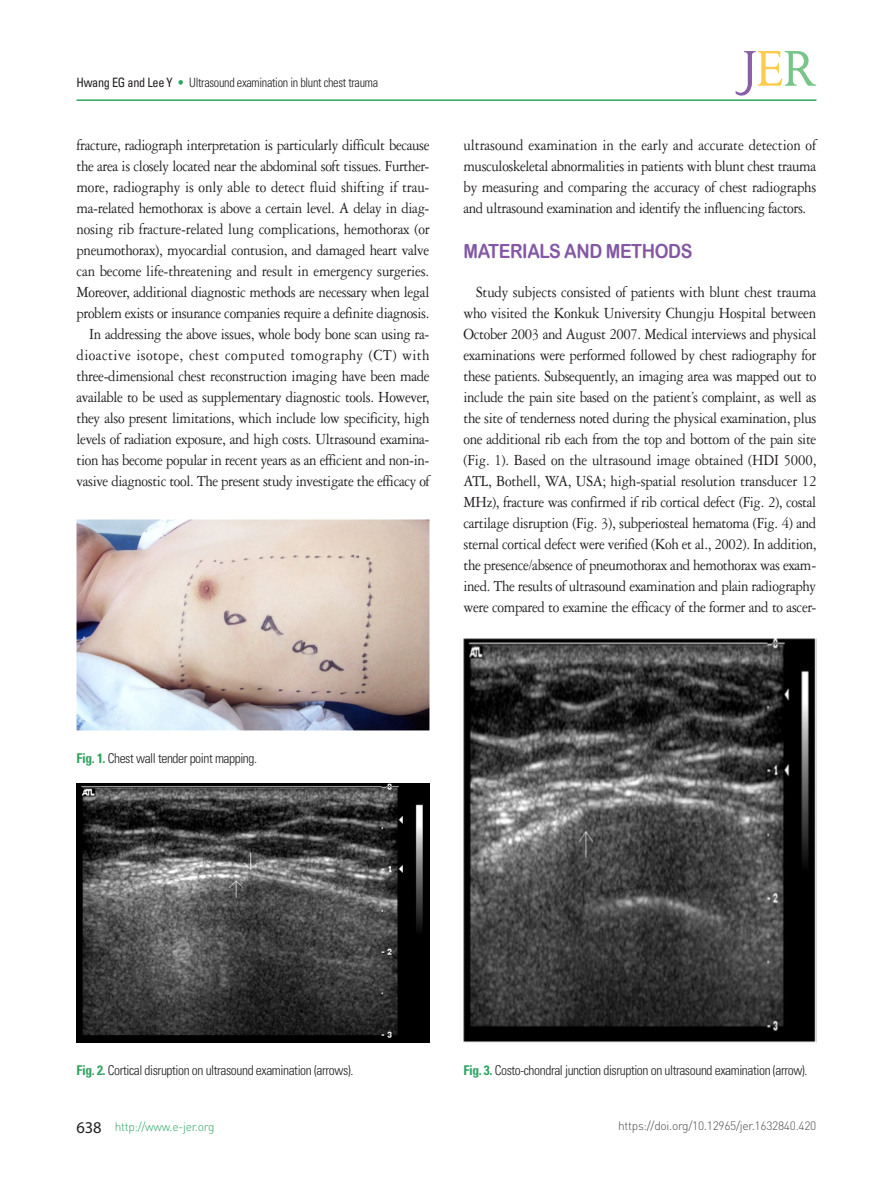
<style>
.page{position:relative;width:893px;height:1191px;background:#fff}
.page>*{position:absolute;margin:0;border:0;box-sizing:border-box;transform-origin:0 0}
.본문_대제목{font:19.5px "Arial Rounded MT Bold";letter-spacing:-.025em;color:#8458a4;scale:.9 1}
.본문_영문{font:16.5px/21px "Garamond 3 LT Std";letter-spacing:-.025em;color:#231f20;text-align:justify;scale:.9 1}
.표제목_그림설명{font:300 condensed 13.5px "Univers LT Std";letter-spacing:-.03em;color:#231f20}
.하시라{font:300 condensed 12.9px "Univers LT Std";letter-spacing:-.025em;color:#231f20;scale:.95 1}
.t1{font:300 12px "DIN Pro";letter-spacing:-.025em;color:#4b4c4d}
.t2{font:300 12px "DIN Pro";letter-spacing:-.025em;color:#30a463}
.s1{font-weight:400}
.s2{color:#30a463}
.s3{font-weight:700;color:#30a463}
.s4{font-family:"Myriad Pro";font-weight:400;font-size:16.5px;color:#231f20}
</style>
<div class="page">
<hr style="left:77px;top:99px;width:739px;height:2px;background:#30a463">
<svg style="left:736px;top:51px;width:80px;height:45px"></svg>
<img style="left:77px;top:519px;width:352px;height:211px">
<img style="left:463px;top:638px;width:353px;height:404px">
<img style="left:77px;top:783px;width:352px;height:259px">
<p class="하시라" style="left:77px;top:74px;width:319px"><span class="s1">Hwang EG and Lee Y</span> <span class="s2">•</span> Ultrasound examination in blunt chest trauma</p>
<p class="본문_영문" style="left:77px;top:134px;width:394px">fracture, radiograph interpretation is particularly difficult because the area is closely located near the abdominal soft tissues. Further&shy;more, radiography is only able to detect fluid shifting if trau&shy;ma-related hemothorax is above a certain level. A delay in diag&shy;nosing rib fracture-related lung complications, hemothorax (or pneumothorax), myocardial contusion, and damaged heart valve can become life-threatening and result in emergency surgeries.<br>Moreover, additional diagnostic methods are necessary when legal problem exists or insurance companies require a definite diagnosis.</p>
<p class="본문_영문" style="left:77px;top:323px;width:394px;text-indent:13px">In addressing the above issues, whole body bone scan using ra&shy;dioactive isotope, chest computed tomography (CT) with three-dimensional chest reconstruction imaging have been made available to be used as supplementary diagnostic tools. However, they also present limitations, which include low specificity, high levels of radiation exposure, and high costs. Ultrasound examina&shy;tion has become popular in recent years as an efficient and non-in&shy;vasive diagnostic tool. The present study investigate the efficacy of</p>
<p class="본문_영문" style="left:463px;top:134px;width:394px">ultrasound examination in the early and accurate detection of musculoskeletal abnormalities in patients with blunt chest trauma by measuring and comparing the accuracy of chest radiographs and ultrasound examination and identify the influencing factors.</p>
<p class="본문_대제목" style="left:463px;top:239px;width:256px">MATERIALS AND METHODS</p>
<p class="본문_영문" style="left:463px;top:281px;width:394px;text-indent:13px">Study subjects consisted of patients with blunt chest trauma who visited the Konkuk University Chungju Hospital between October 2003 and August 2007. Medical interviews and physical examinations were performed followed by chest radiography for these patients. Subsequently, an imaging area was mapped out to include the pain site based on the patient’s complaint, as well as the site of tenderness noted during the physical examination, plus one additional rib each from the top and bottom of the pain site (Fig. 1). Based on the ultrasound image obtained (HDI 5000, ATL, Bothell, WA, USA; high-spatial resolution transducer 12<br>MHz), fracture was confirmed if rib cortical defect (Fig. 2), costal cartilage disruption (Fig. 3), subperiosteal hematoma (Fig. 4) and sternal cortical defect were verified (Koh et al., 2002). In addition, the presence/absence of pneumothorax and hemothorax was exam&shy;ined. The results of ultrasound examination and plain radiography were compared to examine the efficacy of the former and to ascer-</p>
<p class="표제목_그림설명" style="left:77px;top:750px;width:182px"><span class="s3">Fig. 1.</span> Chest wall tender point mapping.</p>
<p class="표제목_그림설명" style="left:77px;top:1061px;width:278px"><span class="s3">Fig. 2.</span> Cortical disruption on ultrasound examination (arrows).</p>
<p class="표제목_그림설명" style="left:463px;top:1061px;width:346px"><span class="s3">Fig. 3.</span> Costo-chondral junction disruption on ultrasound examination (arrow).</p>
<p class="t2" style="left:77px;top:1118px;width:140px"><span class="s4">638</span> http://www.e-jer.org</p>
<p class="t1" style="left:618px;top:1118px;width:200px">https://doi.org/10.12965/jer.1632840.420</p>
</div>
